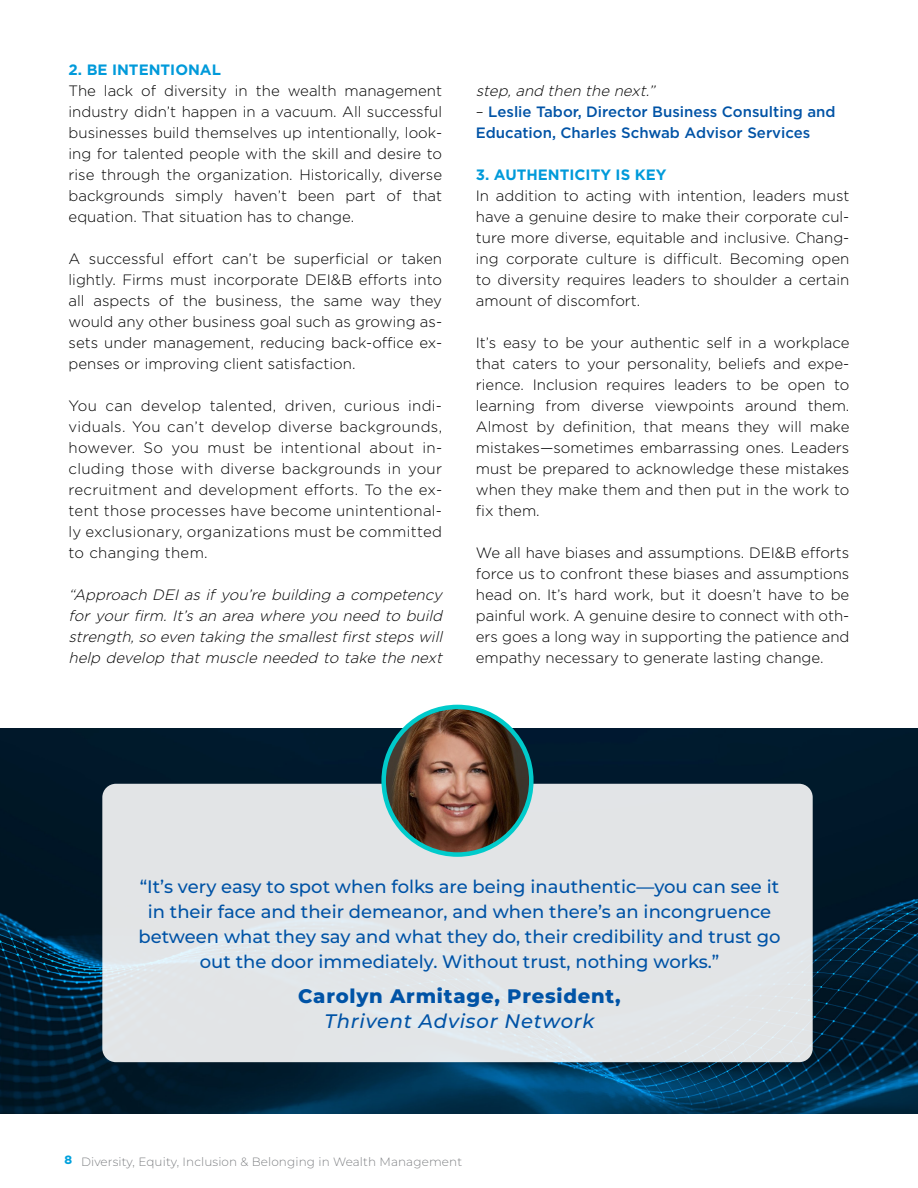
<style>
.page{position:relative;width:918px;height:1188px;background:#fff}
.page>*{position:absolute;margin:0;border:0;box-sizing:border-box;transform-origin:0 0}
.t1{font:800 19.5px "Montserrat";letter-spacing:.04em;color:#0053a6}
.t2{font:italic 500 19.5px "Montserrat";letter-spacing:.04em;color:#0053a6}
.t3{font:500 18px/24.9px "Montserrat";color:#0053a6;text-align:center}
.t4{font:300 15px/21px "Gotham";color:#000;text-align:justify}
.t5{font:italic 300 15px/21px "Gotham";color:#000;text-align:justify}
.t6{font:500 15px/21px "Gotham";color:#0053a6}
.t7{font:700 15px "Gotham";color:#009ada}
.t8{font:300 12px "Montserrat";letter-spacing:.01em;color:#808285}
.s1{font-weight:300;color:#000}
.s2{font-family:"Red Hat Display";font-weight:900;color:#00a1dd}
</style>
<div class="page">
<img style="left:0;top:729px;width:918px;height:384px">
<img style="left:67px;top:748px;width:781px;height:347px">
<div style="left:102px;top:784px;width:711px;height:278px;background:#e2e4e6;border-radius:14px"></div>
<img style="left:384px;top:707px;width:147px;height:148px;border-radius:74px">
<div style="left:381px;top:705px;width:153px;height:152px;border:4px solid #00cbcb;border-radius:50%"></div>
<p class="t7" style="left:69px;top:60px;width:154px">2. BE INTENTIONAL</p>
<p class="t4" style="left:69px;top:80px;width:375px">The lack of diversity in the wealth management industry didn’t happen in a vacuum. All successful businesses build themselves up intentionally, look&shy;ing for talented people with the skill and desire to rise through the organization. Historically, diverse backgrounds simply haven’t been part of that equation. That situation has to change.</p>
<p class="t4" style="left:69px;top:248px;width:375px">A successful effort can’t be superficial or taken lightly. Firms must incorporate DEI&amp;B efforts into all aspects of the business, the same way they would any other business goal such as growing as&shy;sets under management, reducing back-office ex&shy;penses or improving client satisfaction.</p>
<p class="t4" style="left:69px;top:395px;width:375px">You can develop talented, driven, curious indi&shy;viduals. You can’t develop diverse backgrounds, however. So you must be intentional about in&shy;cluding those with diverse backgrounds in your recruitment and development efforts. To the ex&shy;tent those processes have become unintentional&shy;ly exclusionary, organizations must be committed to changing them.</p>
<p class="t5" style="left:69px;top:584px;width:379px">“Approach DEI as if you’re building a competency for your firm. It’s an area where you need to build strength,so even taking the smallestfirststepswill help develop that muscle needed to take the next</p>
<p class="t5" style="left:476px;top:80px;width:185px">step,and then the next.”</p>
<p class="t6" style="left:476px;top:101px;width:361px"><span class="s1">–</span> Leslie Tabor, Director Business Consulting and<br>Education, Charles Schwab Advisor Services</p>
<p class="t7" style="left:476px;top:165px;width:192px">3. AUTHENTICITY IS KEY</p>
<p class="t4" style="left:476px;top:185px;width:375px">In addition to acting with intention, leaders must have a genuine desire to make their corporate cul&shy;ture more diverse, equitable and inclusive. Chang&shy;ing corporate culture is difficult. Becoming open to diversity requires leaders to shoulder a certain amount of discomfort.</p>
<p class="t4" style="left:476px;top:332px;width:375px">It’s easy to be your authentic self in a workplace that caters to your personality, beliefs and expe&shy;rience. Inclusion requires leaders to be open to learning from diverse viewpoints around them.<br>Almost by definition, that means they will make mistakes—sometimes embarrassing ones. Leaders must be prepared to acknowledge these mistakes when they make them and then put in the work to fix them.</p>
<p class="t4" style="left:476px;top:542px;width:375px">We all have biases and assumptions. DEI&amp;B efforts force us to confront these biases and assumptions head on. It’s hard work, but it doesn’t have to be painful work. A genuine desire to connect with oth&shy;ers goes a long way in supporting the patience and empathy necessary to generate lasting change.</p>
<p class="t3" style="left:138px;top:874px;width:644px">“It’s very easy to spot when folks are being inauthentic—you can see it in their face and their demeanor, and when there’s an incongruence between what they say and what they do, their credibility and trust go out the door immediately. Without trust, nothing works.”</p>
<h1 class="t1" style="left:298px;top:983px;width:324px">Carolyn Armitage, President,</h1>
<h1 class="t2" style="left:324px;top:1008px;width:272px">Thrivent Advisor Network</h1>
<p class="t8" style="left:65px;top:1153px;width:399px"><span class="s2">8</span> Diversity, Equity, Inclusion &amp; Belonging in Wealth Management</p>
</div>
